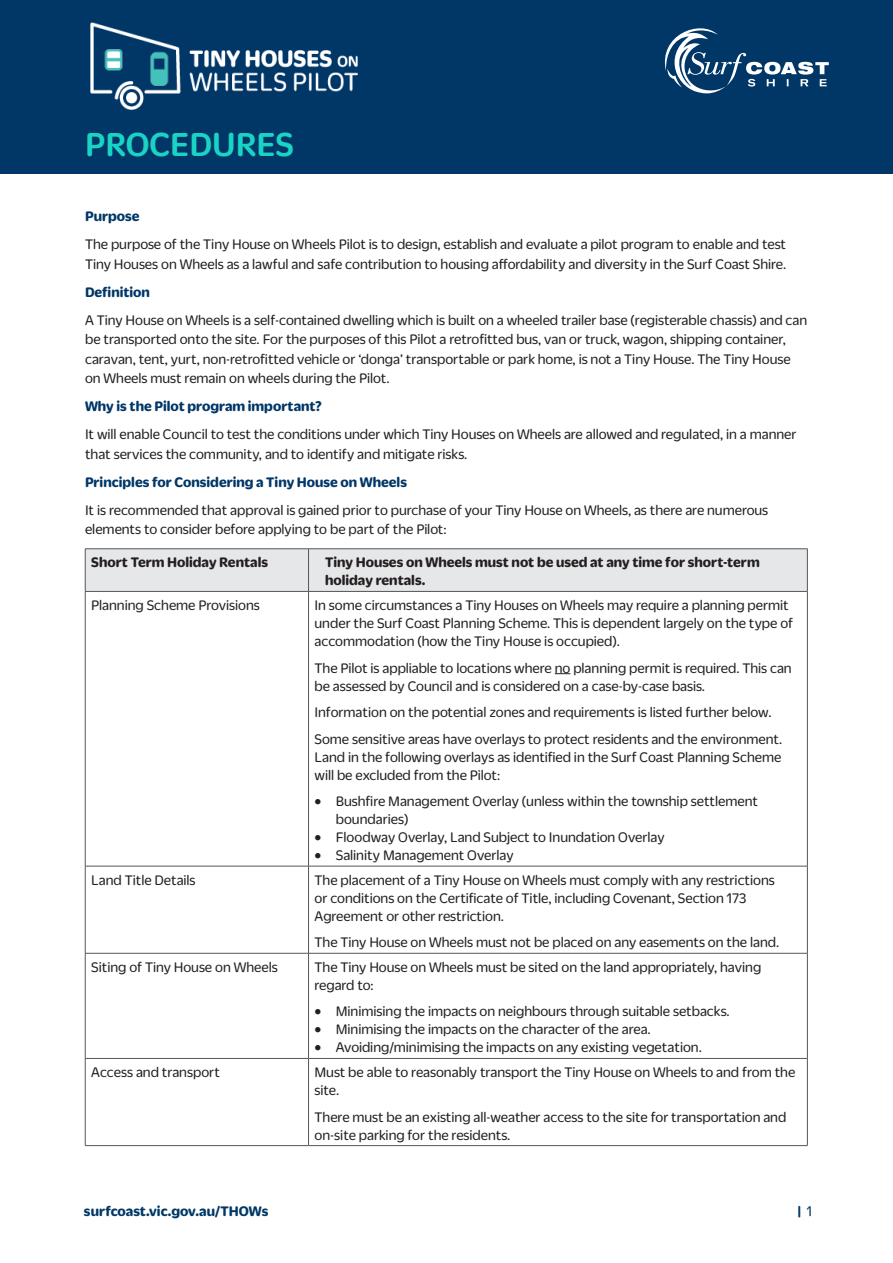
<style>
.page{position:relative;width:893px;height:1263px;background:#fff}
.page>*{position:absolute;margin:0;border:0;box-sizing:border-box;transform-origin:0 0}
.t1{font:500 36px "Duplicate Soft";color:#19d3c5}
.t2{font:15px/18px "Duplicate Soft";color:#231f20}
.t3{font:700 15px "Duplicate Soft";color:#003767}
.t4{font:700 15px/18px "Duplicate Soft";color:#231f20}
.s1{font-weight:400}
</style>
<div class="page">
<div style="left:0;top:0;width:893px;height:173px;background:#003767"></div>
<svg style="left:665px;top:28px;width:164px;height:65px"></svg>
<img style="left:90px;top:23px;width:267px;height:86px">
<div style="left:86px;top:549px;width:721px;height:42px;background:#e6e7e8"></div>
<hr style="left:85px;top:548px;width:224px;height:1px;background:#54565a">
<hr style="left:85px;top:549px;width:1px;height:42px;background:#54565a">
<hr style="left:309px;top:548px;width:498px;height:1px;background:#54565a">
<hr style="left:308px;top:549px;width:1px;height:42px;background:#54565a">
<hr style="left:807px;top:549px;width:1px;height:42px;background:#54565a">
<hr style="left:85px;top:591px;width:224px;height:1px;background:#54565a">
<hr style="left:85px;top:592px;width:1px;height:274px;background:#54565a">
<hr style="left:309px;top:591px;width:498px;height:1px;background:#54565a">
<hr style="left:308px;top:592px;width:1px;height:274px;background:#54565a">
<hr style="left:807px;top:592px;width:1px;height:274px;background:#54565a">
<hr style="left:85px;top:866px;width:224px;height:1px;background:#54565a">
<hr style="left:85px;top:866px;width:1px;height:87px;background:#54565a">
<hr style="left:309px;top:866px;width:498px;height:1px;background:#54565a">
<hr style="left:308px;top:866px;width:1px;height:87px;background:#54565a">
<hr style="left:807px;top:866px;width:1px;height:87px;background:#54565a">
<hr style="left:85px;top:953px;width:224px;height:1px;background:#54565a">
<hr style="left:85px;top:953px;width:1px;height:105px;background:#54565a">
<hr style="left:309px;top:953px;width:498px;height:1px;background:#54565a">
<hr style="left:308px;top:953px;width:1px;height:105px;background:#54565a">
<hr style="left:807px;top:953px;width:1px;height:105px;background:#54565a">
<hr style="left:85px;top:1058px;width:224px;height:1px;background:#54565a">
<hr style="left:85px;top:1059px;width:1px;height:86px;background:#54565a">
<hr style="left:309px;top:1058px;width:498px;height:1px;background:#54565a">
<hr style="left:308px;top:1059px;width:1px;height:86px;background:#54565a">
<hr style="left:807px;top:1059px;width:1px;height:86px;background:#54565a">
<hr style="left:85px;top:1145px;width:224px;height:1px;background:#54565a">
<hr style="left:309px;top:1145px;width:498px;height:1px;background:#54565a">
<svg style="left:555px;top:673px;width:15px;height:1px"></svg>
<h1 class="t1" style="left:85px;top:119px;width:210px">PROCEDURES</h1>
<p class="t3" style="left:85px;top:205px;width:56px">Purpose</p>
<p class="t2" style="left:85px;top:233px;width:703px;line-height:19.5px">The purpose of the Tiny House on Wheels Pilot is to design, establish and evaluate a pilot program to enable and test<br>Tiny Houses on Wheels as a lawful and safe contribution to housing affordability and diversity in the Surf Coast Shire.</p>
<p class="t3" style="left:85px;top:281px;width:67px">Definition</p>
<p class="t2" style="left:85px;top:309px;width:724px;line-height:19.5px">A Tiny House on Wheels is a self-contained dwelling which is built on a wheeled trailer base (registerable chassis) and can be transported onto the site. For the purposes of this Pilot a retrofitted bus, van or truck, wagon, shipping container, caravan, tent, yurt, non-retrofitted vehicle or ‘donga’ transportable or park home, is not a Tiny House. The Tiny House on Wheels must remain on wheels during the Pilot.</p>
<p class="t3" style="left:85px;top:395px;width:238px">Why is the Pilot program important?</p>
<p class="t2" style="left:85px;top:423px;width:713px;line-height:19.5px">It will enable Council to test the conditions under which Tiny Houses on Wheels are allowed and regulated, in a manner that services the community, and to identify and mitigate risks.</p>
<p class="t3" style="left:85px;top:471px;width:323px">Principles for Considering a Tiny House on Wheels</p>
<p class="t2" style="left:85px;top:499px;width:685px;line-height:19.5px">It is recommended that approval is gained prior to purchase of your Tiny House on Wheels, as there are numerous elements to consider before applying to be part of the Pilot:</p>
<p class="t4" style="left:91px;top:552px;width:178px">Short Term Holiday Rentals</p>
<p class="t4" style="left:325px;top:552px;width:436px">Tiny Houses on Wheels must not be used at any time for short-term holiday rentals.</p>
<p class="t2" style="left:91px;top:595px;width:170px">Planning Scheme Provisions</p>
<p class="t2" style="left:315px;top:595px;width:480px">In some circumstances a Tiny Houses on Wheels may require a planning permit under the Surf Coast Planning Scheme. This is dependent largely on the type of accommodation (how the Tiny House is occupied).</p>
<p class="t2" style="left:315px;top:657px;width:479px">The Pilot is appliable to locations where no planning permit is required. This can be assessed by Council and is considered on a case-by-case basis.</p>
<p class="t2" style="left:315px;top:698px;width:469px;line-height:26.5px">Information on the potential zones and requirements is listed further below.<br>Some sensitive areas have overlays to protect residents and the environment.</p>
<p class="t2" style="left:315px;top:746px;width:468px">Land in the following overlays as identified in the Surf Coast Planning Scheme will be excluded from the Pilot:</p>
<p class="t2" style="left:336px;top:791px;width:424px;text-indent:-21px">• Bushfire Management Overlay (unless within the township settlement boundaries)</p>
<p class="t2" style="left:315px;top:827px;width:352px">• Floodway Overlay, Land Subject to Inundation Overlay</p>
<p class="t2" style="left:315px;top:845px;width:201px">• Salinity Management Overlay</p>
<p class="t2" style="left:91px;top:870px;width:106px">Land Title Details</p>
<p class="t2" style="left:315px;top:870px;width:462px">The placement of a Tiny House on Wheels must comply with any restrictions or conditions on the Certificate of Title, including Covenant, Section 173<br>Agreement or other restriction.</p>
<p class="t2" style="left:315px;top:932px;width:466px">The Tiny House on Wheels must not be placed on any easements on the land.</p>
<p class="t2" style="left:91px;top:957px;width:188px">Siting of Tiny House on Wheels</p>
<p class="t2" style="left:315px;top:957px;width:448px">The Tiny House on Wheels must be sited on the land appropriately, having regard to:</p>
<p class="t2" style="left:315px;top:1001px;width:417px">• Minimising the impacts on neighbours through suitable setbacks.</p>
<p class="t2" style="left:315px;top:1019px;width:338px">• Minimising the impacts on the character of the area.</p>
<p class="t2" style="left:315px;top:1037px;width:389px">• Avoiding/minimising the impacts on any existing vegetation.</p>
<p class="t2" style="left:91px;top:1062px;width:130px">Access and transport</p>
<p class="t2" style="left:315px;top:1062px;width:482px">Must be able to reasonably transport the Tiny House on Wheels to and from the site.</p>
<p class="t2" style="left:315px;top:1106px;width:473px">There must be an existing all-weather access to the site for transportation and on-site parking for the residents.</p>
<p class="t3" style="left:84px;top:1200px;width:186px">surfcoast.vic.gov.au/THOWs</p>
<p class="t3" style="left:798px;top:1200px;width:16px">| <span class="s1">1</span></p>
</div>
